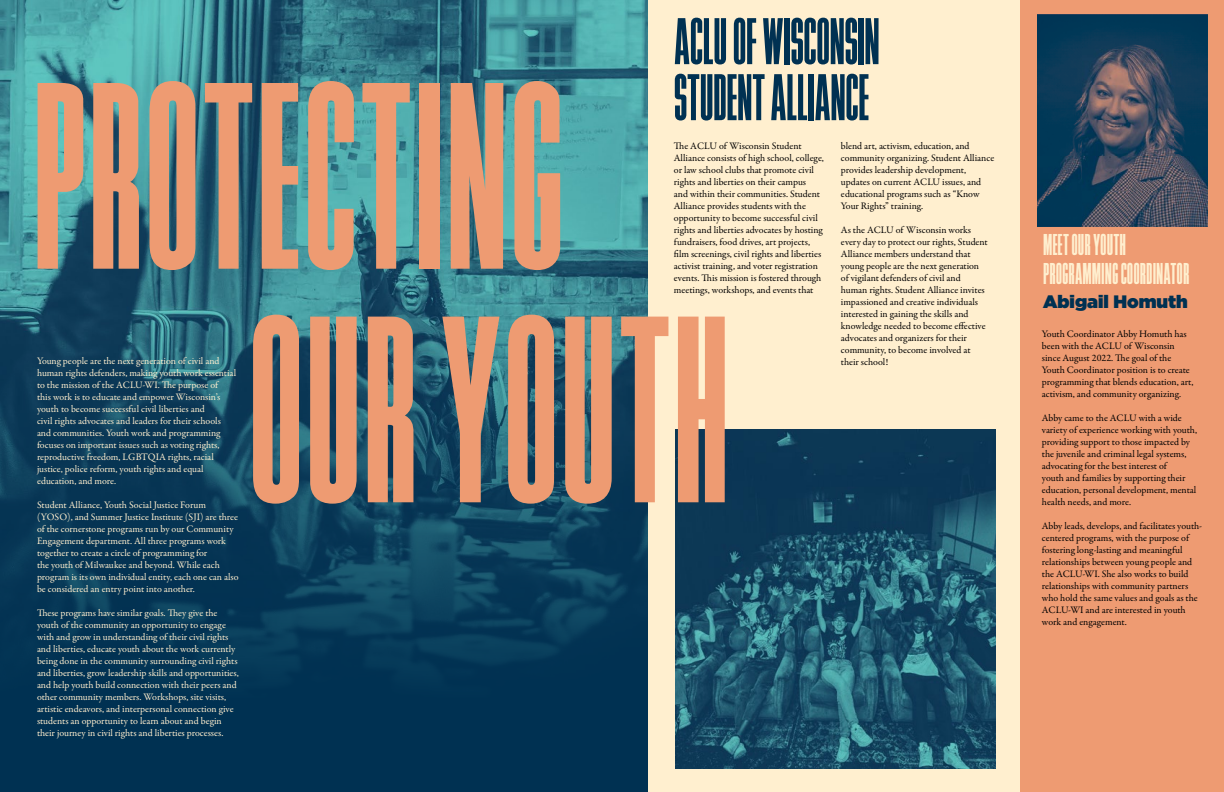
<style>
.page{position:relative;width:1224px;height:792px;background:#ffefcf}
.page>*{position:absolute;margin:0;border:0;box-sizing:border-box;transform-origin:0 0}
.t1{font:278.4px/233.6px "Bee Four";color:#ee9b72}
.t2{font:69px/56px "Bee Four";letter-spacing:-.01em;color:#003152}
.t3{font:31.6px/29.3px "Bee Four";color:#ffefcf}
.t4{font:900 18px "Gotham";color:#003152}
.t5{font:10px/12px "Garamond Premr Pro";color:#000}
.t6{font:10px/12px "Garamond Premr Pro";color:#ffefcf}
</style>
<div class="page">
<img style="left:675px;top:430px;width:320px;height:338px">
<div style="left:1021px;top:0;width:203px;height:792px;background:#ee9b72"></div>
<img style="left:0;top:0;width:648px;height:171px">
<svg style="left:0;top:171px;width:648px;height:621px"></svg>
<img style="left:1038px;top:15px;width:169px;height:212px">
<h2 class="t2" style="left:674px;top:15px;width:208px">ACLU OF WISCONSIN<br>STUDENT ALLIANCE</h2>
<h1 class="t1" style="left:248px;top:65px;width:484px;text-indent:-216px">PROTECTING<br>OUR YOUTH</h1>
<p class="t5" style="left:841px;top:140px;width:155px">blend art, activism, education, and community organizing. Student Alliance provides leadership development, updates on current ACLU issues, and educational programs such as “Know Your Rights” training.</p>
<p class="t5" style="left:841px;top:224px;width:148px">As the ACLU of Wisconsin works every day to protect our rights, Student Alliance members understand that young people are the next generation of vigilant defenders of civil and human rights. Student Alliance invites impassioned and creative individuals interested in gaining the skills and knowledge needed to become effective advocates and organizers for their community, to become involved at their school!</p>
<p class="t5" style="left:674px;top:140px;width:152px">The ACLU of Wisconsin Student Alliance consists of high school, college, or law school clubs that promote civil rights and liberties on their campus<br>and within their communities. Student Alliance provides students with the opportunity to become successful civil rights and liberties advocates by hosting fundraisers, food drives, art projects, film screenings, civil rights and liberties activist training, and voter registration events. This mission is fostered through meetings, workshops, and events that</p>
<p class="t6" style="left:37px;top:355px;width:201px">Young people are the next generation of civil and human rights defenders, making youth work essential to the mission of the ACLU-WI. The purpose of<br>this work is to educate and empower Wisconsin’s youth to become successful civil liberties and<br>civil rights advocates and leaders for their schools and communities. Youth work and programming focuses on important issues such as voting rights, reproductive freedom, LGBTQIA rights, racial justice, police reform, youth rights and equal education, and more.</p>
<p class="t6" style="left:37px;top:499px;width:203px">Student Alliance, Youth Social Justice Forum (YOSO), and Summer Justice Institute (SJI) are three of the cornerstone programs run by our Community Engagement department. All three programs work together to create a circle of programming for<br>the youth of Milwaukee and beyond. While each program is its own individual entity, each one can also be considered an entry point into another.</p>
<p class="t6" style="left:37px;top:607px;width:203px">These programs have similar goals. They give the youth of the community an opportunity to engage with and grow in understanding of their civil rights and liberties, educate youth about the work currently being done in the community surrounding civil rights and liberties, grow leadership skills and opportunities, and help youth build connection with their peers and other community members. Workshops, site visits, artistic endeavors, and interpersonal connection give students an opportunity to learn about and begin their journey in civil rights and liberties processes.</p>
<h3 class="t3" style="left:1043px;top:231px;width:148px">MEET OUR YOUTH<br>PROGRAMMING COORDINATOR</h3>
<h3 class="t4" style="left:1043px;top:288px;width:146px">Abigail Homuth</h3>
<p class="t5" style="left:1042px;top:328px;width:153px">Youth Coordinator Abby Homuth has been with the ACLU of Wisconsin since August 2022. The goal of the Youth Coordinator position is to create programming that blends education, art, activism, and community organizing.</p>
<p class="t5" style="left:1042px;top:412px;width:157px">Abby came to the ACLU with a wide variety of experience working with youth, providing support to those impacted by the juvenile and criminal legal systems, advocating for the best interest of<br>youth and families by supporting their education, personal development, mental health needs, and more.</p>
<p class="t5" style="left:1042px;top:520px;width:162px">Abby leads, develops, and facilitates youth&shy;centered programs, with the purpose of fostering long-lasting and meaningful relationships between young people and the ACLU-WI. She also works to build relationships with community partners who hold the same values and goals as the ACLU-WI and are interested in youth work and engagement.</p>
</div>
